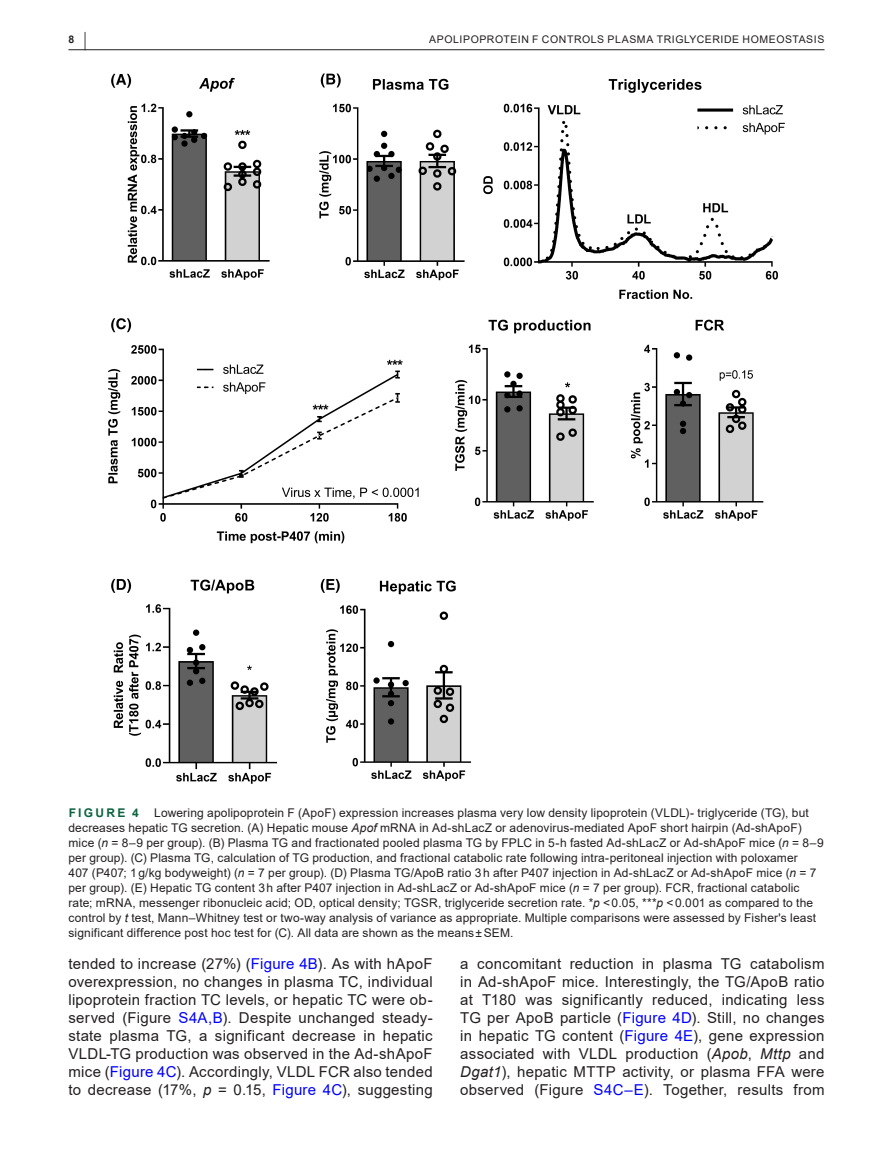
<style>
.page{position:relative;width:893px;height:1174px;background:#fff}
.page>*{position:absolute;margin:0;border:0;box-sizing:border-box;transform-origin:0 0}
.t1{font:15px/18px "Arial";letter-spacing:.015em;color:#231f20;text-align:justify}
.t2{font:12px/15px "Arial";letter-spacing:.01em;color:#231f20}
.t3{font:700 12px "Arial";letter-spacing:.19em;color:#0d6341}
.t4{font:10.5px "Arial";letter-spacing:.055em;color:#231f20}
.t5{font:700 10.5px "Arial";color:#231f20}
.s1{font-size:19.5px}
.s2{font-style:italic}
.s3{color:#00f}
</style>
<div class="page">
<hr style="left:68px;top:49px;width:756px;height:1px;background:#231f20">
<img style="left:108px;top:73px;width:677px;height:711px">
<p class="t5" style="left:68px;top:32px;width:19px">8 <span class="s1">|</span></p>
<p class="t4" style="left:429px;top:32px;width:397px">APOLIPOPROTEIN F CONTROLS PLASMA TRIGLYCERIDE HOMEOSTASIS</p>
<p class="t2" style="left:68px;top:805px;width:757px;text-indent:86px">Lowering apolipoprotein F (ApoF) expression increases plasma very low density lipoprotein (VLDL)- triglyceride (TG), but decreases hepatic TG secretion. (A) Hepatic mouse <span class="s2">Apof</span> mRNA in Ad-shLacZ or adenovirus-mediated ApoF short hairpin (Ad-shApoF) mice (<span class="s2">n</span> = 8–9 per group). (B) Plasma TG and fractionated pooled plasma TG by FPLC in 5-h fasted Ad-shLacZ or Ad-shApoF mice (<span class="s2">n</span> = 8–9 per group). (C) Plasma TG, calculation of TG production, and fractional catabolic rate following intra-peritoneal injection with poloxamer<br>407 (P407; 1g/kg bodyweight) (<span class="s2">n</span> = 7 per group). (D) Plasma TG/ApoB ratio 3h after P407 injection in Ad-shLacZ or Ad-shApoF mice (<span class="s2">n</span> = 7 per group). (E) Hepatic TG content 3h after P407 injection in Ad-shLacZ or Ad-shApoF mice (<span class="s2">n</span> = 7 per group). FCR, fractional catabolic rate; mRNA, messenger ribonucleic acid; OD, optical density; TGSR, triglyceride secretion rate. *<span class="s2">p</span> &lt;0.05, ***<span class="s2">p</span> &lt;0.001 as compared to the control by <span class="s2">t</span> test, Mann–Whitney test or two-way analysis of variance as appropriate. Multiple comparisons were assessed by Fisher's least significant difference post hoc test for (C). All data are shown as the means±SEM.</p>
<p class="t3" style="left:69px;top:804px;width:72px">FIGURE 4</p>
<p class="t1" style="left:68px;top:955px;width:366px">tended to increase (27%) (<span class="s3">Figure 4B</span>). As with hApoF overexpression, no changes in plasma TC, individual lipoprotein fraction TC levels, or hepatic TC were ob&shy;served (Figure <span class="s3">S4A,B</span>). Despite unchanged steady&shy;state plasma TG, a significant decrease in hepatic VLDL-TG production was observed in the Ad-shApoF mice (<span class="s3">Figure 4C</span>). Accordingly, VLDL FCR also tended to decrease (17%, <span class="s2">p</span> = 0.15, <span class="s3">Figure 4C</span>), suggesting</p>
<p class="t1" style="left:460px;top:955px;width:366px">a concomitant reduction in plasma TG catabolism in Ad-shApoF mice. Interestingly, the TG/ApoB ratio at T180 was significantly reduced, indicating less TG per ApoB particle (<span class="s3">Figure 4D</span>). Still, no changes in hepatic TG content (<span class="s3">Figure 4E</span>), gene expression associated with VLDL production (<span class="s2">Apob</span>, <span class="s2">Mttp</span> and <span class="s2">Dgat1</span>), hepatic MTTP activity, or plasma FFA were observed (Figure <span class="s3">S4C–E</span>). Together, results from</p>
</div>
